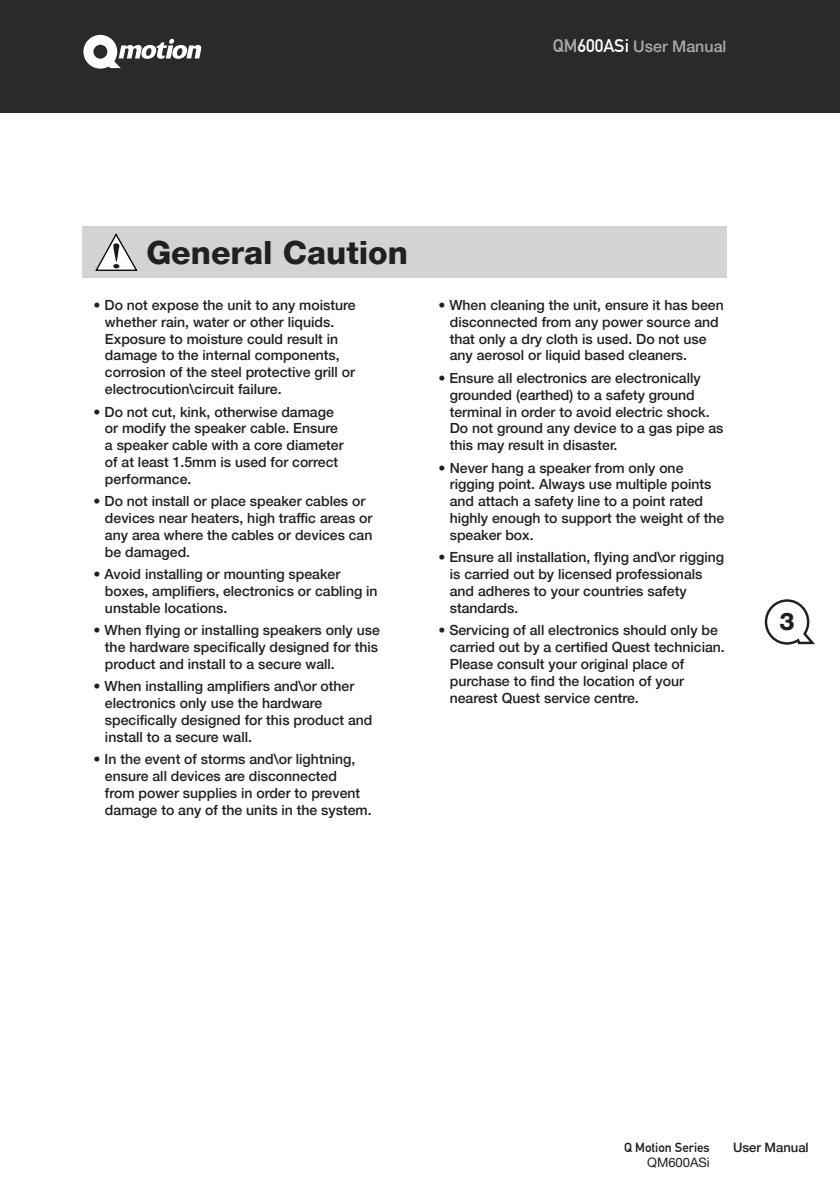
<style>
.page{position:relative;width:840px;height:1191px;background:#fff}
.page>*{position:absolute;margin:0;border:0;box-sizing:border-box;transform-origin:0 0}
.t1{font:800 32px "Helvetica Neue";color:#231f20}
.t2{font:800 24px "Helvetica Neue";color:#231f20}
.t3{font:500 16px "Helvetica Neue";color:#a7aaac}
.t4{font:500 14px/16.8px "Helvetica Neue";color:#231f20}
.t5{font:13px "DIN Mittelschrift";color:#201d1e}
.t6{font:500 13px "Helvetica Neue";color:#201d1e}
.t7{font:13px "Helvetica Neue";color:#201d1e}
.s1{font-family:"DIN Mittelschrift";font-weight:400;font-size:18px}
.s2{font-family:"DIN Mittelschrift";font-weight:400;font-size:18px;color:#fff}
</style>
<div class="page">
<div style="left:82px;top:227px;width:644px;height:51px;background:#d3d3d3"></div>
<svg style="left:95px;top:233px;width:43px;height:38px"></svg>
<div style="left:0;top:0;width:839px;height:113px;background:#2b292a"></div>
<svg style="left:83px;top:35px;width:118px;height:34px"></svg>
<svg style="left:764px;top:599px;width:51px;height:46px"></svg>
<p class="t3" style="left:552px;top:37px;width:175px"><span class="s1">QM</span><span class="s2">600ASi</span> User Manual</p>
<h1 class="t1" style="left:146px;top:234px;width:263px">General Caution</h1>
<p class="t4" style="left:105px;top:296px;width:252px;text-indent:-11px">• Do not expose the unit to any moisture whether rain, water or other liquids.<br>Exposure to moisture could result in damage to the internal components, corrosion of the steel protective grill or electrocution\circuit failure.</p>
<p class="t4" style="left:105px;top:403px;width:240px;text-indent:-11px">• Do not cut, kink, otherwise damage or modify the speaker cable. Ensure a speaker cable with a core diameter of at least 1.5mm is used for correct performance.</p>
<p class="t4" style="left:105px;top:493px;width:269px;text-indent:-11px">• Do not install or place speaker cables or devices near heaters, high traffic areas or any area where the cables or devices can be damaged.</p>
<p class="t4" style="left:105px;top:565px;width:274px;text-indent:-11px">• Avoid installing or mounting speaker boxes, amplifiers, electronics or cabling in unstable locations.</p>
<p class="t4" style="left:105px;top:622px;width:276px;text-align:justify;text-indent:-11px">• When flying or installing speakers only use the hardware specifically designed for this product and install to a secure wall.</p>
<p class="t4" style="left:105px;top:678px;width:269px;text-indent:-11px">• When installing amplifiers and\or other electronics only use the hardware specifically designed for this product and install to a secure wall.</p>
<p class="t4" style="left:105px;top:750px;width:268px;text-indent:-11px">• In the event of storms and\or lightning, ensure all devices are disconnected<br>from power supplies in order to prevent damage to any of the units in the system.</p>
<p class="t4" style="left:449px;top:296px;width:275px;text-indent:-11px">• When cleaning the unit, ensure it has been disconnected from any power source and that only a dry cloth is used. Do not use any aerosol or liquid based cleaners.</p>
<p class="t4" style="left:449px;top:369px;width:275px;text-indent:-11px">• Ensure all electronics are electronically grounded (earthed) to a safety ground terminal in order to avoid electric shock.<br>Do not ground any device to a gas pipe as this may result in disaster.</p>
<p class="t4" style="left:449px;top:459px;width:276px;text-indent:-11px">• Never hang a speaker from only one rigging point. Always use multiple points and attach a safety line to a point rated highly enough to support the weight of the speaker box.</p>
<p class="t4" style="left:449px;top:549px;width:275px;text-indent:-11px">• Ensure all installation, flying and\or rigging is carried out by licensed professionals and adheres to your countries safety standards.</p>
<p class="t4" style="left:449px;top:622px;width:276px;text-indent:-11px">• Servicing of all electronics should only be carried out by a certified Quest technician.<br>Please consult your original place of purchase to find the location of your nearest Quest service centre.</p>
<h2 class="t2" style="left:778px;top:607px;width:17px">3</h2>
<p class="t5" style="left:623px;top:1139px;width:87px">Q Motion Series</p>
<p class="t6" style="left:732px;top:1139px;width:77px">User Manual</p>
<p class="t7" style="left:646px;top:1154px;width:64px">QM600ASi</p>
</div>
